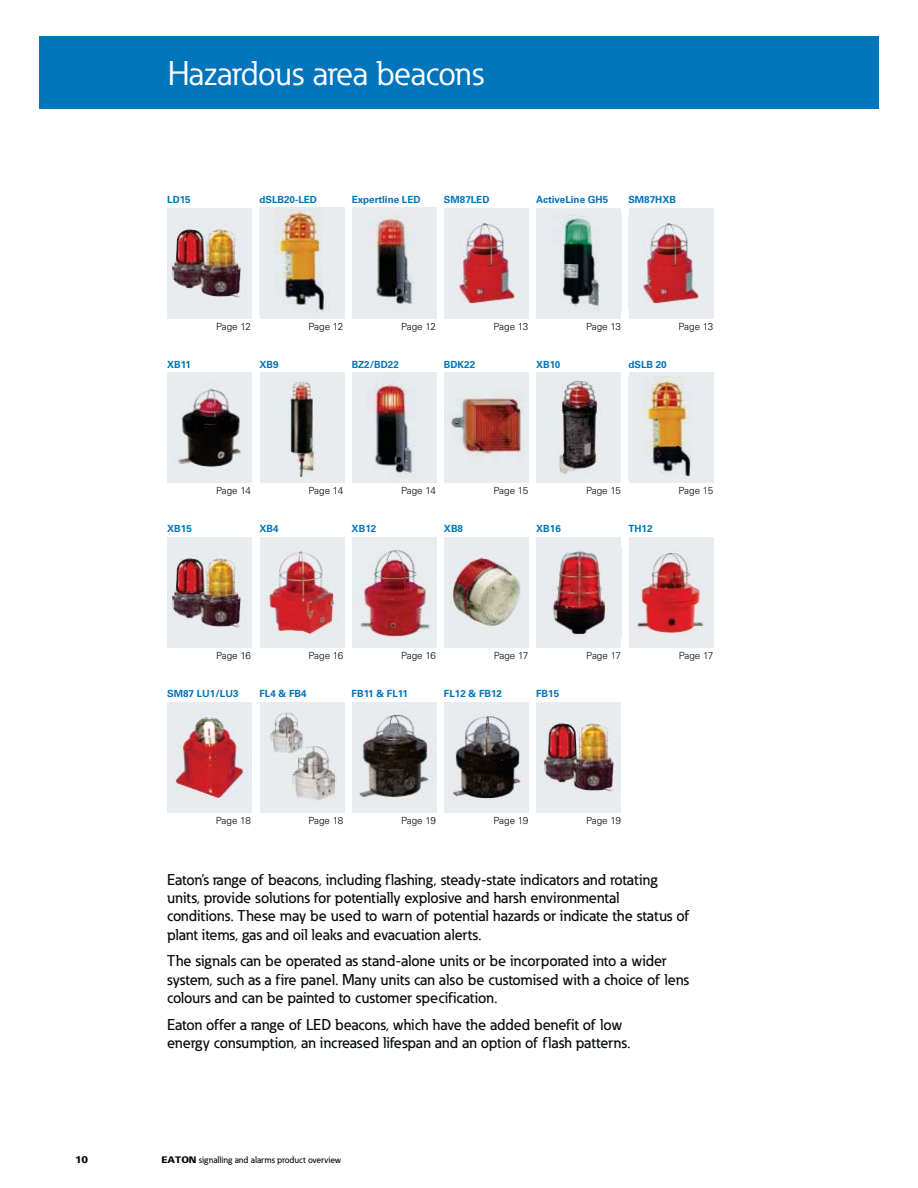
<style>
.page{position:relative;width:918px;height:1188px;background:#fff}
.page>*{position:absolute;margin:0;border:0;box-sizing:border-box;transform-origin:0 0}
.t1{font:33.9px "Eaton";letter-spacing:-.02em;color:#fff}
.t2{font:500 15.45px/18.3px "Eaton";color:#030806}
.t3{font:700 9.9px "Univers LT Std";color:#0075bc}
.t4{font:300 9.9px "Univers LT Std";letter-spacing:-.015em;color:#030806}
.t5{font:900 9.9px "Univers 75";color:#030806}
.t6{font:500 9.15px "Eaton";color:#030806}
.s1{font-family:"Univers 75";font-weight:900}
</style>
<div class="page">
<div style="left:39px;top:36px;width:840px;height:73px;background:#0075bc"></div>
<div style="left:167px;top:208px;width:85px;height:110px;background:#e9ecee"></div>
<div style="left:167px;top:373px;width:85px;height:110px;background:#e9ecee"></div>
<img style="left:178px;top:388px;width:67px;height:79px">
<div style="left:167px;top:537px;width:85px;height:111px;background:#e9ecee"></div>
<div style="left:167px;top:702px;width:85px;height:110px;background:#e9ecee"></div>
<img style="left:173px;top:712px;width:71px;height:90px">
<div style="left:260px;top:208px;width:84px;height:110px;background:#e9ecee"></div>
<img style="left:275px;top:208px;width:52px;height:104px">
<div style="left:260px;top:373px;width:84px;height:110px;background:#e9ecee"></div>
<img style="left:290px;top:379px;width:30px;height:98px">
<div style="left:260px;top:537px;width:84px;height:111px;background:#e9ecee"></div>
<img style="left:267px;top:550px;width:70px;height:85px">
<div style="left:260px;top:702px;width:84px;height:110px;background:#e9ecee"></div>
<div style="left:352px;top:208px;width:85px;height:110px;background:#e9ecee"></div>
<img style="left:372px;top:218px;width:41px;height:87px">
<img style="left:352px;top:373px;width:85px;height:110px">
<div style="left:352px;top:537px;width:85px;height:111px;background:#e9ecee"></div>
<img style="left:360px;top:550px;width:70px;height:90px">
<div style="left:352px;top:702px;width:85px;height:110px;background:#e9ecee"></div>
<img style="left:359px;top:712px;width:70px;height:86px">
<div style="left:537px;top:208px;width:84px;height:110px;background:#e9ecee"></div>
<img style="left:556px;top:214px;width:43px;height:97px">
<div style="left:537px;top:373px;width:84px;height:110px;background:#e9ecee"></div>
<img style="left:559px;top:380px;width:43px;height:95px">
<div style="left:537px;top:537px;width:84px;height:111px;background:#e9ecee"></div>
<img style="left:552px;top:548px;width:54px;height:87px">
<div style="left:537px;top:702px;width:84px;height:110px;background:#e9ecee"></div>
<img style="left:543px;top:719px;width:71px;height:73px">
<div style="left:444px;top:208px;width:85px;height:110px;background:#e9ecee"></div>
<img style="left:459px;top:223px;width:58px;height:82px">
<div style="left:444px;top:373px;width:85px;height:110px;background:#e9ecee"></div>
<img style="left:451px;top:390px;width:73px;height:65px">
<div style="left:444px;top:537px;width:85px;height:111px;background:#e9ecee"></div>
<img style="left:448px;top:553px;width:73px;height:73px">
<div style="left:444px;top:702px;width:85px;height:110px;background:#e9ecee"></div>
<img style="left:448px;top:713px;width:73px;height:87px">
<div style="left:629px;top:208px;width:85px;height:110px;background:#e9ecee"></div>
<img style="left:643px;top:223px;width:58px;height:82px">
<div style="left:629px;top:373px;width:85px;height:110px;background:#e9ecee"></div>
<img style="left:643px;top:377px;width:49px;height:101px">
<div style="left:629px;top:537px;width:85px;height:111px;background:#e9ecee"></div>
<img style="left:636px;top:550px;width:72px;height:85px">
<img style="left:292px;top:746px;width:45px;height:54px">
<div style="left:267px;top:709px;width:39px;height:48px;background:#e9ecee"></div>
<img style="left:270px;top:712px;width:34px;height:42px">
<img style="left:171px;top:555px;width:75px;height:73px">
<img style="left:171px;top:225px;width:75px;height:73px">
<h1 class="t1" style="left:167px;top:60px;width:318px">Hazardous area beacons</h1>
<p class="t3" style="left:167px;top:195px;width:25px">LD15</p>
<p class="t3" style="left:259px;top:195px;width:59px">dSLB20-LED</p>
<p class="t3" style="left:352px;top:195px;width:70px">Expertline LED</p>
<p class="t3" style="left:444px;top:195px;width:47px">SM87LED</p>
<p class="t3" style="left:536px;top:195px;width:74px">ActiveLine GH5</p>
<p class="t3" style="left:628px;top:195px;width:49px">SM87HXB</p>
<p class="t4" style="left:216px;top:322px;width:36px">Page 12</p>
<p class="t4" style="left:309px;top:322px;width:36px">Page 12</p>
<p class="t4" style="left:401px;top:322px;width:36px">Page 12</p>
<p class="t4" style="left:494px;top:322px;width:36px">Page 13</p>
<p class="t4" style="left:586px;top:322px;width:36px">Page 13</p>
<p class="t4" style="left:679px;top:322px;width:36px">Page 13</p>
<p class="t3" style="left:167px;top:360px;width:25px">XB11</p>
<p class="t3" style="left:259px;top:360px;width:21px">XB9</p>
<p class="t3" style="left:352px;top:360px;width:49px">BZ2/BD22</p>
<p class="t3" style="left:444px;top:360px;width:33px">BDK22</p>
<p class="t3" style="left:536px;top:360px;width:26px">XB10</p>
<p class="t3" style="left:628px;top:360px;width:40px">dSLB 20</p>
<p class="t4" style="left:216px;top:487px;width:36px">Page 14</p>
<p class="t4" style="left:309px;top:487px;width:36px">Page 14</p>
<p class="t4" style="left:401px;top:487px;width:36px">Page 14</p>
<p class="t4" style="left:494px;top:487px;width:36px">Page 15</p>
<p class="t4" style="left:586px;top:487px;width:36px">Page 15</p>
<p class="t4" style="left:679px;top:487px;width:36px">Page 15</p>
<p class="t3" style="left:167px;top:525px;width:26px">XB15</p>
<p class="t3" style="left:259px;top:525px;width:21px">XB4</p>
<p class="t3" style="left:352px;top:525px;width:26px">XB12</p>
<p class="t3" style="left:444px;top:525px;width:21px">XB8</p>
<p class="t3" style="left:536px;top:525px;width:26px">XB16</p>
<p class="t3" style="left:628px;top:525px;width:26px">TH12</p>
<p class="t4" style="left:216px;top:651px;width:36px">Page 16</p>
<p class="t4" style="left:309px;top:651px;width:36px">Page 16</p>
<p class="t4" style="left:401px;top:651px;width:36px">Page 16</p>
<p class="t4" style="left:494px;top:651px;width:36px">Page 17</p>
<p class="t4" style="left:586px;top:651px;width:36px">Page 17</p>
<p class="t4" style="left:679px;top:651px;width:36px">Page 17</p>
<p class="t3" style="left:167px;top:689px;width:73px">SM87 LU1/LU3</p>
<p class="t3" style="left:259px;top:689px;width:49px">FL4 &amp; FB4</p>
<p class="t3" style="left:352px;top:689px;width:58px">FB11 &amp; FL11</p>
<p class="t3" style="left:444px;top:689px;width:60px">FL12 &amp; FB12</p>
<p class="t3" style="left:536px;top:689px;width:25px">FB15</p>
<p class="t4" style="left:216px;top:816px;width:37px">Page 18</p>
<p class="t4" style="left:308px;top:816px;width:37px">Page 18</p>
<p class="t4" style="left:401px;top:816px;width:36px">Page 19</p>
<p class="t4" style="left:494px;top:816px;width:36px">Page 19</p>
<p class="t4" style="left:586px;top:816px;width:36px">Page 19</p>
<p class="t2" style="left:167px;top:871px;width:524px">Eaton’s range of beacons, including flashing, steady-state indicators and rotating units, provide solutions for potentially explosive and harsh environmental conditions. These may be used to warn of potential hazards or indicate the status of plant items, gas and oil leaks and evacuation alerts.</p>
<p class="t2" style="left:167px;top:953px;width:523px">The signals can be operated as stand-alone units or be incorporated into a wider system, such as a fire panel. Many units can also be customised with a choice of lens colours and can be painted to customer specification.</p>
<p class="t2" style="left:167px;top:1016px;width:465px">Eaton offer a range of LED beacons, which have the added benefit of low energy consumption, an increased lifespan and an option of flash patterns.</p>
<p class="t5" style="left:75px;top:1155px;width:15px">10</p>
<p class="t6" style="left:161px;top:1156px;width:181px"><span class="s1">EATON</span> signalling and alarms product overview</p>
</div>
